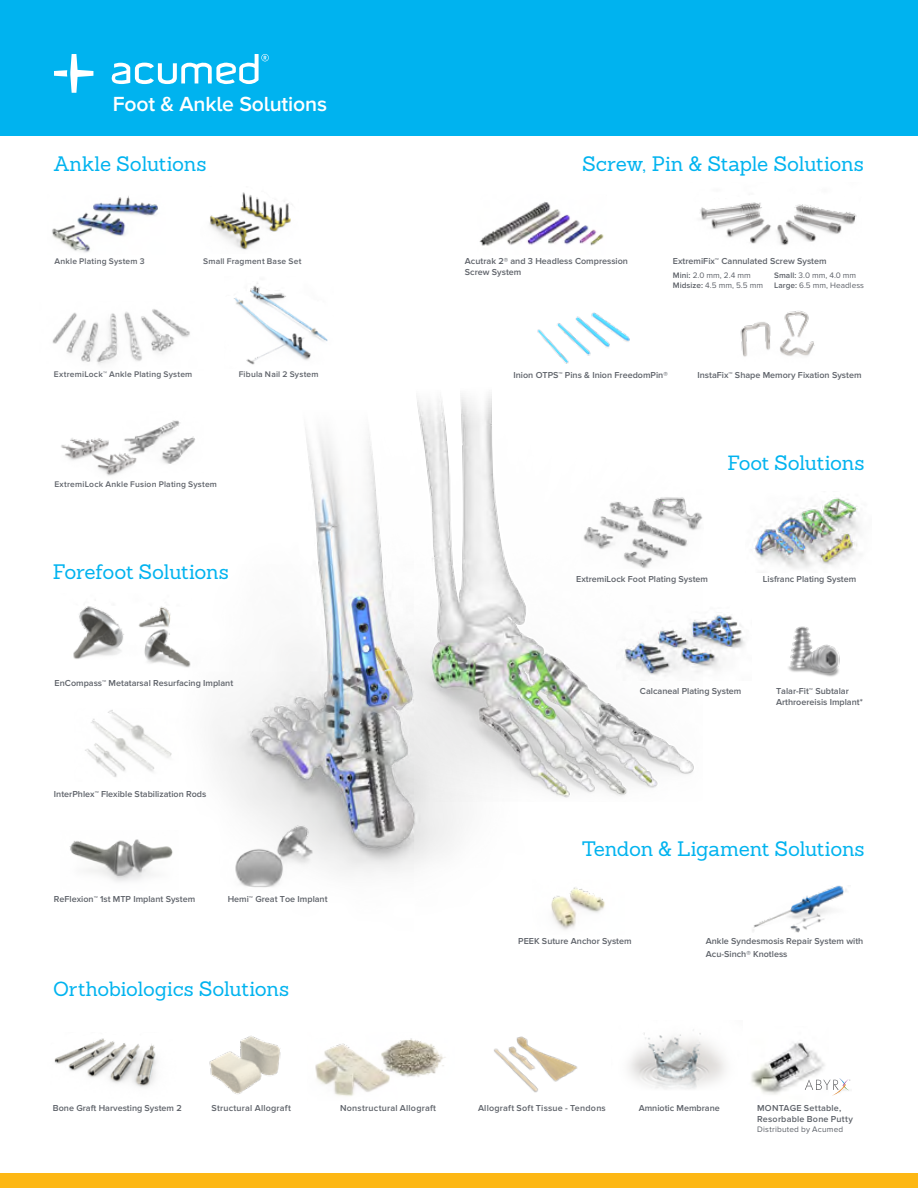
<style>
.page{position:relative;width:918px;height:1188px;background:#fff}
.page>*{position:absolute;margin:0;border:0;box-sizing:border-box;transform-origin:0 0}
.t1{font:600 21.15px "Proxima Nova A";letter-spacing:-.005em;color:#fff}
.t2{font:20.4px "Sanchez Slab";letter-spacing:-.01em;color:#00b3ef}
.t3{font:20.1px "Sanchez Slab";letter-spacing:-.005em;color:#00b3ef}
.t4{font:600 9px/10.8px "Proxima Nova";color:#5f636a}
.t5{font:600 9px/10.8px "Proxima Nova";letter-spacing:.025em;color:#5f636a}
.t6{font:600 9px "Proxima Nova";letter-spacing:.02em;color:#5f636a}
.t7{font:600 8.55px "Proxima Nova";letter-spacing:.025em;color:#5f636a}
.t8{font:8.25px/9.9px "Proxima Nova";letter-spacing:.015em;color:#5f636a}
.s1{font-size:20.4px}
.s2{font-weight:600}
.s3{font-size:20.1px}
</style>
<div class="page">
<img style="left:617px;top:711px;width:77px;height:85px">
<div style="left:0;top:0;width:918px;height:136px;background:#00b3ef"></div>
<svg style="left:54px;top:54px;width:39px;height:39px"></svg>
<svg style="left:112px;top:54px;width:157px;height:30px"></svg>
<img style="left:52px;top:196px;width:106px;height:57px">
<img style="left:234px;top:282px;width:94px;height:83px">
<img style="left:537px;top:312px;width:93px;height:52px">
<img style="left:85px;top:710px;width:43px;height:67px">
<img style="left:73px;top:606px;width:51px;height:53px">
<img style="left:69px;top:840px;width:59px;height:42px">
<img style="left:700px;top:202px;width:157px;height:43px">
<img style="left:479px;top:202px;width:125px;height:44px">
<img style="left:209px;top:192px;width:82px;height:58px">
<img style="left:788px;top:626px;width:52px;height:51px">
<img style="left:617px;top:497px;width:86px;height:71px">
<img style="left:624px;top:615px;width:121px;height:61px">
<img style="left:128px;top:394px;width:489px;height:536px">
<img style="left:752px;top:886px;width:95px;height:46px">
<img style="left:52px;top:309px;width:138px;height:56px">
<img style="left:740px;top:311px;width:75px;height:46px">
<img style="left:61px;top:438px;width:80px;height:43px">
<img style="left:122px;top:412px;width:81px;height:60px">
<img style="left:494px;top:1036px;width:84px;height:57px">
<img style="left:209px;top:1036px;width:72px;height:58px">
<img style="left:315px;top:1043px;width:75px;height:53px">
<img style="left:366px;top:1038px;width:80px;height:42px">
<img style="left:628px;top:1029px;width:98px;height:60px">
<img style="left:54px;top:1038px;width:102px;height:50px">
<div style="left:0;top:1173px;width:918px;height:15px;background:#fdb714"></div>
<img style="left:754px;top:497px;width:106px;height:72px">
<img style="left:219px;top:818px;width:116px;height:77px">
<img style="left:751px;top:1042px;width:74px;height:53px">
<svg style="left:805px;top:1078px;width:45px;height:18px"></svg>
<h1 class="t1" style="left:113px;top:92px;width:216px">Foot &amp; Ankle Solutions</h1>
<h2 class="t2" style="left:54px;top:151px;width:154px">Ankle Solutions</h2>
<p class="t7" style="left:54px;top:256px;width:92px">Ankle Plating System 3</p>
<p class="t7" style="left:203px;top:256px;width:100px">Small Fragment Base Set</p>
<p class="t7" style="left:54px;top:370px;width:140px">ExtremiLock™ Ankle Plating System</p>
<p class="t7" style="left:239px;top:370px;width:81px">Fibula Nail 2 System</p>
<p class="t7" style="left:54px;top:480px;width:164px">ExtremiLock Ankle Fusion Plating System</p>
<h2 class="t2" style="left:53px;top:559px;width:178px">Forefoot Solutions</h2>
<p class="t4" style="left:55px;top:677px;width:180px">EnCompass™ Metatarsal Resurfacing Implant</p>
<p class="t4" style="left:54px;top:789px;width:154px">InterPhlex™ Flexible Stabilization Rods</p>
<p class="t4" style="left:54px;top:894px;width:143px">ReFlexion™ 1st MTP Implant System</p>
<p class="t4" style="left:228px;top:894px;width:101px">Hemi™ Great Toe Implant</p>
<h3 class="t3" style="left:53px;top:976px;width:238px">Orthobiologics <span class="s1">Solutions</span></h3>
<h2 class="t2" style="left:582px;top:151px;width:283px">Screw, Pin &amp; Staple Solutions</h2>
<p class="t4" style="left:465px;top:256px;width:165px">Acutrak 2® and 3 Headless Compression<br>Screw System</p>
<p class="t4" style="left:673px;top:256px;width:155px">ExtremiFix™ Cannulated Screw System</p>
<p class="t8" style="left:673px;top:271px;width:92px"><span class="s2">Mini:</span> 2.0 mm, 2.4 mm<br><span class="s2">Midsize:</span> 4.5 mm, 5.5 mm</p>
<p class="t8" style="left:774px;top:271px;width:91px"><span class="s2">Small:</span> 3.0 mm, 4.0 mm<br><span class="s2">Large:</span> 6.5 mm, Headless</p>
<p class="t4" style="left:514px;top:370px;width:156px">Inion OTPS™ Pins &amp; Inion FreedomPin®</p>
<p class="t4" style="left:698px;top:370px;width:166px">InstaFix™ Shape Memory Fixation System</p>
<h2 class="t2" style="left:728px;top:450px;width:139px"><span class="s3">Foot</span> Solutions</h2>
<p class="t4" style="left:576px;top:573px;width:133px">ExtremiLock Foot Plating System</p>
<p class="t4" style="left:763px;top:573px;width:95px">Lisfranc Plating System</p>
<p class="t4" style="left:640px;top:686px;width:103px">Calcaneal Plating System</p>
<p class="t4" style="left:776px;top:686px;width:88px">Talar-Fit™ Subtalar<br>Arthroereisis Implant*</p>
<h2 class="t2" style="left:582px;top:835px;width:284px">Tendon &amp; Ligament Solutions</h2>
<p class="t4" style="left:518px;top:936px;width:115px">PEEK Suture Anchor System</p>
<p class="t4" style="left:706px;top:934px;width:159px;line-height:13.6px">Ankle Syndesmosis Repair System with<br>Acu-Sinch® Knotless</p>
<p class="t4" style="left:53px;top:1103px;width:130px">Bone Graft Harvesting System 2</p>
<p class="t5" style="left:478px;top:1103px;width:129px">Allograft Soft Tissue - Tendons</p>
<p class="t6" style="left:212px;top:1103px;width:81px">Structural Allograft</p>
<p class="t5" style="left:340px;top:1103px;width:97px">Nonstructural Allograft</p>
<p class="t4" style="left:639px;top:1103px;width:83px">Amniotic Membrane</p>
<p class="t5" style="left:757px;top:1103px;width:97px">MONTAGE Settable,<br>Resorbable Bone Putty</p>
<p class="t8" style="left:757px;top:1124px;width:88px">Distributed by Acumed</p>
</div>
